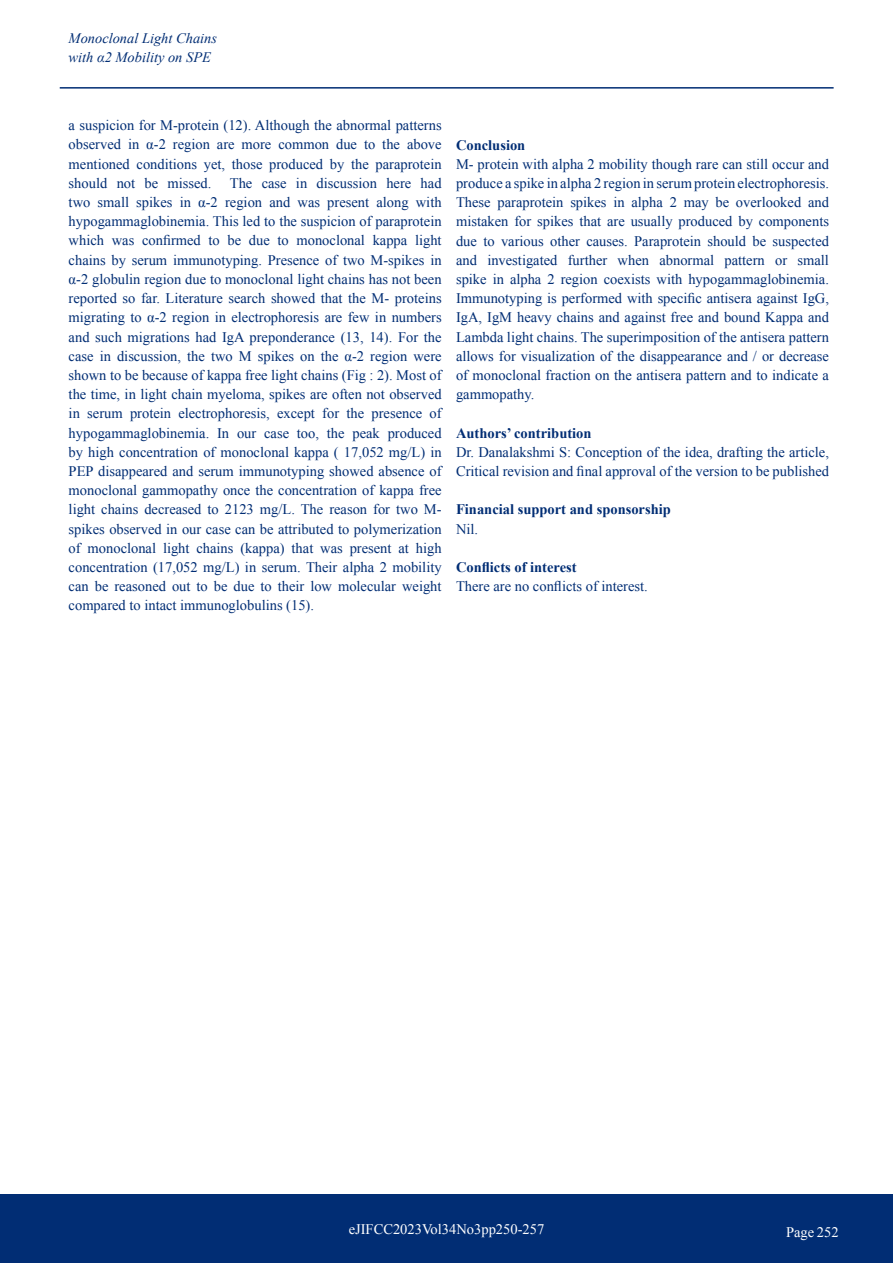
<style>
.page{position:relative;width:893px;height:1263px;background:#fff}
.page>*{position:absolute;margin:0;border:0;box-sizing:border-box;transform-origin:0 0}
.t1{font:14.55px/19.2px "Times New Roman";color:#012d74;text-align:justify}
.t2{font:700 14.55px "Times New Roman";color:#012d74}
.t3{font:14.55px "Times New Roman";color:#fff}
.t4{font:italic 14.4px/19.5px "Times New Roman";color:#012d74}
</style>
<div class="page">
<div style="left:0;top:1195px;width:893px;height:68px;background:#012d74"></div>
<hr style="left:60px;top:87px;width:774px;height:2px;background:#012d74">
<p class="t4" style="left:69px;top:28px;width:150px">Monoclonal Light Chains with α2 Mobility on SPE</p>
<p class="t1" style="left:69px;top:116px;width:374px">a suspicion for M-protein (12). Although the abnormal patterns observed in α-2 region are more common due to the above mentioned conditions yet, those produced by the paraprotein should not be missed.</p>
<p class="t1" style="left:69px;top:173px;width:375px;text-indent:161px">The case in discussion here had two small spikes in α-2 region and was present along with hypogammaglobinemia. This led to the suspicion of paraprotein which was confirmed to be due to monoclonal kappa light chains by serum immunotyping. Presence of two M-spikes in α-2 globulin region due to monoclonal light chains has not been reported so far. Literature search showed that the M- proteins migrating to α-2 region in electrophoresis are few in numbers and such migrations had IgA preponderance (13, 14). For the case in discussion, the two M spikes on the α-2 region were shown to be because of kappa free light chains (Fig : 2). Most of the time, in light chain myeloma, spikes are often not observed in serum protein electrophoresis, except for the presence of hypogammaglobinemia. In our case too, the peak produced by high concentration of monoclonal kappa ( 17,052 mg/L) in PEP disappeared and serum immunotyping showed absence of monoclonal gammopathy once the concentration of kappa free light chains decreased to 2123 mg/L. The reason for two M&shy;spikes observed in our case can be attributed to polymerization of monoclonal light chains (kappa) that was present at high concentration (17,052 mg/L) in serum. Their alpha 2 mobility can be reasoned out to be due to their low molecular weight compared to intact immunoglobulins (15).</p>
<p class="t2" style="left:456px;top:135px;width:71px">Conclusion</p>
<p class="t1" style="left:456px;top:154px;width:375px">M- protein with alpha 2 mobility though rare can still occur and produce a spike in alpha 2 region in serum protein electrophoresis.<br>These paraprotein spikes in alpha 2 may be overlooked and mistaken for spikes that are usually produced by components due to various other causes. Paraprotein should be suspected and investigated further when abnormal pattern or small spike in alpha 2 region coexists with hypogammaglobinemia.<br>Immunotyping is performed with specific antisera against IgG, IgA, IgM heavy chains and against free and bound Kappa and Lambda light chains. The superimposition of the antisera pattern allows for visualization of the disappearance and / or decrease of monoclonal fraction on the antisera pattern and to indicate a gammopathy.</p>
<p class="t2" style="left:456px;top:423px;width:137px">Authors’ contribution</p>
<p class="t1" style="left:456px;top:442px;width:374px">Dr. Danalakshmi S: Conception of the idea, drafting the article,<br>Critical revision and final approval of the version to be published</p>
<p class="t2" style="left:456px;top:499px;width:216px">Financial support and sponsorship</p>
<p class="t1" style="left:456px;top:519px;width:24px">Nil.</p>
<p class="t2" style="left:456px;top:557px;width:122px">Conflicts of interest</p>
<p class="t1" style="left:456px;top:577px;width:193px">There are no conflicts of interest.</p>
<p class="t3" style="left:349px;top:1220px;width:197px">eJIFCC2023Vol34No3pp250-257</p>
<p class="t3" style="left:786px;top:1223px;width:54px">Page 252</p>
</div>
